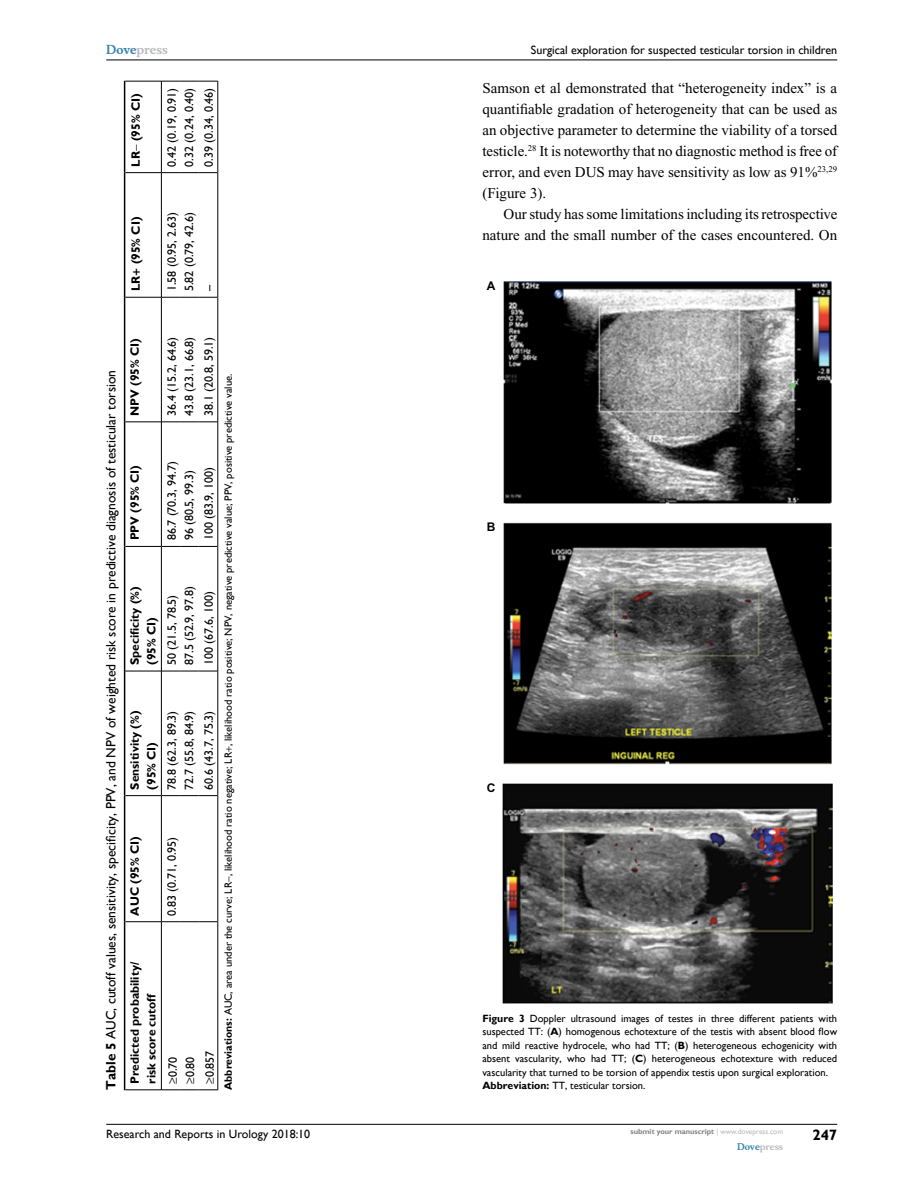
<style>
.page{position:relative;width:918px;height:1188px;background:#fff}
.page>*{position:absolute;margin:0;border:0;box-sizing:border-box;transform-origin:0 0}
.t1{font:15px/21px "Times New Roman";color:#000;text-align:justify}
.t2{font:700 15px "Gill Sans";color:#000}
.t3{font:13.5px "Gill Sans";color:#000}
.t4{font:12px "Gill Sans";color:#000}
.t5{font:700 12px/16.5px "Gill Sans";color:#000}
.t6{font:700 12px "Musee";color:#b8babc}
.t7{font:700 12px "Arial";color:#000}
.t8{font:10.5px/13.5px "Gill Sans";color:#000}
.t9{font:700 9px "Musee";color:#b8babc}
.t10{font:700 7.5px "Gill Sans";color:#808285}
.s1{color:#3785ad}
.s2{font-weight:700}
.s3{font-weight:400;color:#b8babc}
</style>
<div class="page">
<hr style="left:106px;top:1124px;width:731px;height:1px;background:#000">
<hr style="left:106px;top:60px;width:731px;height:1px;background:#000">
<hr style="left:125px;top:921px;width:36px;height:1px;background:#000">
<hr style="left:125px;top:795px;width:36px;height:1px;background:#000">
<hr style="left:125px;top:671px;width:36px;height:1px;background:#000">
<hr style="left:125px;top:546px;width:36px;height:1px;background:#000">
<hr style="left:125px;top:421px;width:36px;height:1px;background:#000">
<hr style="left:125px;top:297px;width:36px;height:1px;background:#000">
<hr style="left:125px;top:172px;width:36px;height:1px;background:#000">
<svg style="left:162px;top:921px;width:55px;height:1px"></svg>
<svg style="left:162px;top:795px;width:55px;height:1px"></svg>
<svg style="left:162px;top:671px;width:55px;height:1px"></svg>
<svg style="left:162px;top:546px;width:55px;height:1px"></svg>
<svg style="left:162px;top:421px;width:55px;height:1px"></svg>
<svg style="left:162px;top:297px;width:55px;height:1px"></svg>
<svg style="left:162px;top:172px;width:55px;height:1px"></svg>
<hr style="left:125px;top:1089px;width:36px;height:1px;background:#000">
<hr style="left:125px;top:81px;width:36px;height:1px;background:#000">
<svg style="left:162px;top:1089px;width:55px;height:1px"></svg>
<svg style="left:162px;top:81px;width:55px;height:1px"></svg>
<hr style="left:124px;top:922px;width:1px;height:168px;background:#000">
<hr style="left:124px;top:796px;width:1px;height:126px;background:#000">
<hr style="left:124px;top:671px;width:1px;height:125px;background:#000">
<hr style="left:124px;top:546px;width:1px;height:125px;background:#000">
<hr style="left:124px;top:422px;width:1px;height:124px;background:#000">
<hr style="left:124px;top:297px;width:1px;height:125px;background:#000">
<hr style="left:124px;top:173px;width:1px;height:124px;background:#000">
<hr style="left:124px;top:81px;width:1px;height:92px;background:#000">
<hr style="left:217px;top:922px;width:1px;height:168px;background:#000">
<hr style="left:217px;top:671px;width:1px;height:125px;background:#000">
<hr style="left:217px;top:546px;width:1px;height:125px;background:#000">
<hr style="left:217px;top:422px;width:1px;height:124px;background:#000">
<hr style="left:217px;top:297px;width:1px;height:125px;background:#000">
<hr style="left:217px;top:173px;width:1px;height:124px;background:#000">
<hr style="left:217px;top:81px;width:1px;height:92px;background:#000">
<hr style="left:217px;top:796px;width:1px;height:126px;background:#000">
<hr style="left:161px;top:922px;width:1px;height:168px;background:#000">
<hr style="left:161px;top:796px;width:1px;height:126px;background:#000">
<hr style="left:161px;top:671px;width:1px;height:125px;background:#000">
<hr style="left:161px;top:546px;width:1px;height:125px;background:#000">
<hr style="left:161px;top:422px;width:1px;height:124px;background:#000">
<hr style="left:161px;top:297px;width:1px;height:125px;background:#000">
<hr style="left:161px;top:173px;width:1px;height:124px;background:#000">
<hr style="left:161px;top:81px;width:1px;height:92px;background:#000">
<img style="left:502px;top:281px;width:331px;height:722px">
<p class="t6" style="left:106px;top:43px;width:63px"><span class="s1">Dove</span>press</p>
<p class="t5" style="left:128px;top:167px;width:75px;rotate:-90deg">LR− (95% CI)</p>
<p class="t4" style="left:182px;top:167px;width:80px;rotate:-90deg">0.32 (0.24, 0.40)</p>
<p class="t4" style="left:165px;top:167px;width:80px;rotate:-90deg">0.42 (0.19, 0.91)</p>
<p class="t4" style="left:202px;top:167px;width:80px;rotate:-90deg">0.39 (0.34, 0.46)</p>
<p class="t5" style="left:128px;top:291px;width:76px;rotate:-90deg">LR (95% CI)</p>
<p class="t4" style="left:182px;top:291px;width:80px;rotate:-90deg">5.82 (0.79, 42.6)</p>
<p class="t4" style="left:165px;top:291px;width:80px;rotate:-90deg">1.58 (0.95, 2.63)</p>
<p class="t4" style="left:202px;top:291px;width:8px;rotate:-90deg">–</p>
<p class="t3" style="left:103px;top:1090px;width:721px;rotate:-90deg"><span class="s2">Table 5</span> AUC, cutoff values, sensitivity, specificity, PPV, and NPV of weighted risk score in predictive diagnosis of testicular torsion</p>
<p class="t5" style="left:127px;top:416px;width:79px;rotate:-90deg">NPV (95% CI)</p>
<p class="t5" style="left:127px;top:540px;width:77px;rotate:-90deg">PPV (95% CI)</p>
<p class="t4" style="left:182px;top:416px;width:80px;rotate:-90deg">43.8 (23.1, 66.8)</p>
<p class="t4" style="left:165px;top:416px;width:80px;rotate:-90deg">36.4 (15.2, 64.6)</p>
<p class="t4" style="left:202px;top:416px;width:80px;rotate:-90deg">38.1 (20.8, 59.1)</p>
<p class="t4" style="left:165px;top:540px;width:80px;rotate:-90deg">86.7 (70.3, 94.7)</p>
<p class="t4" style="left:182px;top:540px;width:72px;rotate:-90deg">96 (80.5, 99.3)</p>
<p class="t4" style="left:202px;top:540px;width:75px;rotate:-90deg">100 (83.9, 100)</p>
<p class="t5" style="left:127px;top:665px;width:80px;rotate:-90deg">Specificity (%) (95% CI)</p>
<p class="t4" style="left:182px;top:665px;width:80px;rotate:-90deg">87.5 (52.9, 97.8)</p>
<p class="t4" style="left:165px;top:665px;width:72px;rotate:-90deg">50 (21.5, 78.5)</p>
<p class="t4" style="left:202px;top:665px;width:75px;rotate:-90deg">100 (67.6, 100)</p>
<p class="t5" style="left:127px;top:790px;width:80px;rotate:-90deg">Sensitivity (%) (95% CI)</p>
<p class="t4" style="left:182px;top:790px;width:80px;rotate:-90deg">72.7 (55.8, 84.9)</p>
<p class="t4" style="left:165px;top:790px;width:80px;rotate:-90deg">78.8 (62.3, 89.3)</p>
<p class="t4" style="left:202px;top:790px;width:80px;rotate:-90deg">60.6 (43.7, 75.3)</p>
<p class="t5" style="left:127px;top:916px;width:81px;rotate:-90deg">AUC (95% CI)</p>
<p class="t4" style="left:165px;top:916px;width:80px;rotate:-90deg">0.83 (0.71, 0.95)</p>
<p class="t5" style="left:127px;top:1084px;width:123px;rotate:-90deg">Predicted probability/ risk score cutoff</p>
<p class="t4" style="left:166px;top:1084px;width:29px;rotate:-90deg">≥0.70</p>
<p class="t4" style="left:183px;top:1084px;width:29px;rotate:-90deg">≥0.80</p>
<p class="t4" style="left:203px;top:1084px;width:35px;rotate:-90deg">≥0.857</p>
<p class="t8" style="left:222px;top:1090px;width:718px;rotate:-90deg"><span class="s2">Abbreviations:</span> AUC, area under the curve; LR−, likelihood ratio negative; LR , likelihood ratio positive; NPV, negative predictive value; PPV, positive predictive value.</p>
<p class="t4" style="left:531px;top:43px;width:308px">Surgical exploration for suspected testicular torsion in children</p>
<p class="t1" style="left:482px;top:77px;width:356px">Samson et al demonstrated that “heterogeneity index” is a quantifiable gradation of heterogeneity that can be used as an objective parameter to determine the viability of a torsed testicle.<sup>28</sup> It is noteworthy that no diagnostic method is free of error, and even DUS may have sensitivity as low as 91%<sup>23,29 </sup>(Figure 3).</p>
<h1 class="t1" style="left:482px;top:203px;width:356px;text-align:right">Our study has some limitations including its retrospective nature and the small number of the cases encountered. On</h1>
<p class="t7" style="left:487px;top:278px;width:10px">A</p>
<p class="t7" style="left:487px;top:518px;width:10px">B</p>
<p class="t7" style="left:487px;top:779px;width:10px">C</p>
<p class="t8" style="left:482px;top:1012px;width:356px"><span class="s2">Figure 3</span> Doppler ultrasound images of testes in three different patients with suspected TT: (<span class="s2">A</span>) homogenous echotexture of the testis with absent blood flow and mild reactive hydrocele, who had TT; (<span class="s2">B</span>) heterogeneous echogenicity with absent vascularity, who had TT; (<span class="s2">C</span>) heterogeneous echotexture with reduced vascularity that turned to be torsion of appendix testis upon surgical exploration.<br><span class="s2">Abbreviation:</span> TT, testicular torsion.</p>
<p class="t4" style="left:106px;top:1127px;width:206px">Research and Reports in Urology 2018:10</p>
<p class="t10" style="left:631px;top:1127px;width:154px">submit your manuscript <span class="s3">| www.dovepress.com</span></p>
<p class="t9" style="left:737px;top:1141px;width:48px"><span class="s1">Dove</span>press</p>
<h1 class="t2" style="left:812px;top:1126px;width:26px">247</h1>
</div>
